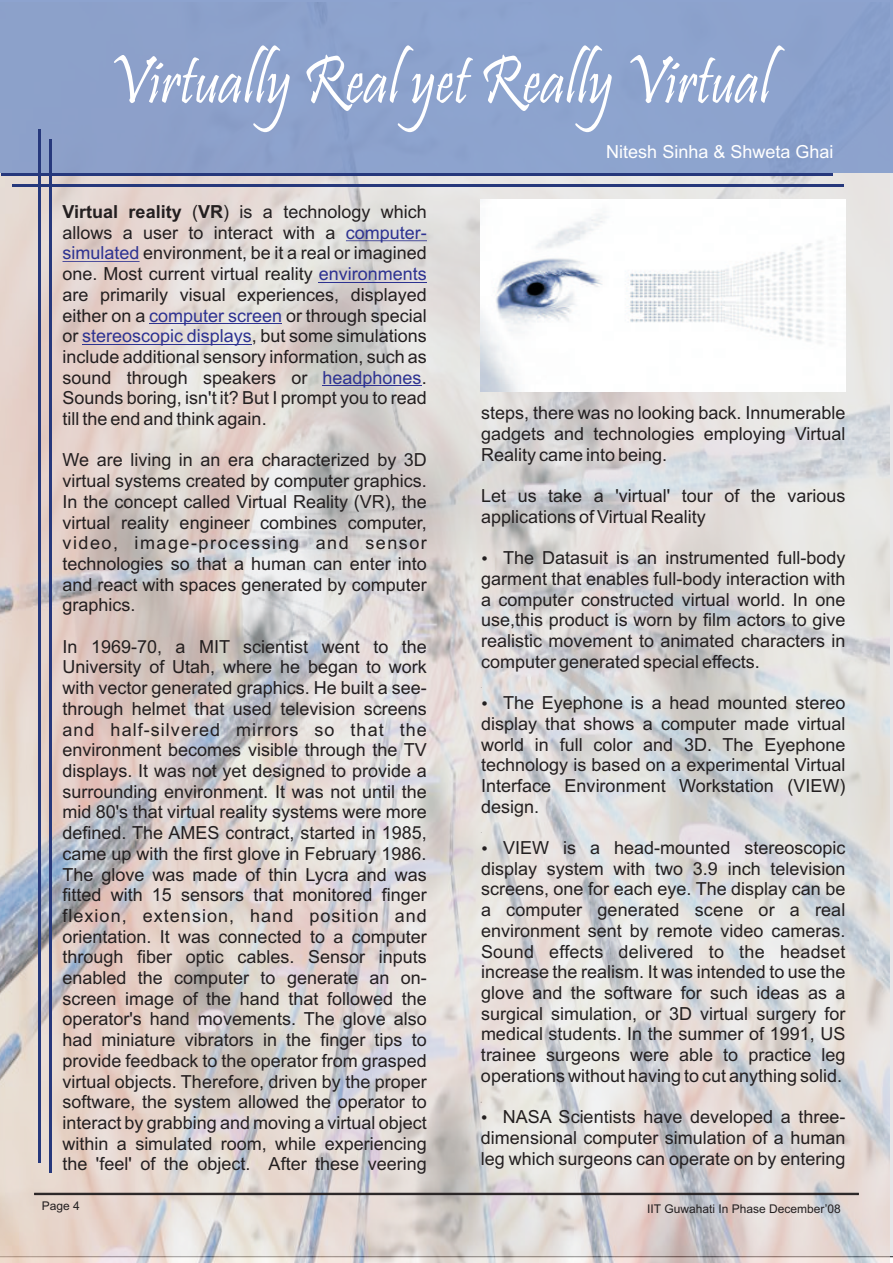
<style>
.page{position:relative;width:893px;height:1263px;background:#fff}
.page>*{position:absolute;margin:0;border:0;box-sizing:border-box;transform-origin:0 0}
.t1{font:69.6px "Pristina";color:#fff;scale:.88 1}
.t2{font:18px/20.7px "Arial";color:#231f20}
.t3{font:18px "Arial";letter-spacing:.06em;color:#231f20}
.t4{font:18px "Arial";color:#fff}
.t5{font:18px "Arial";color:#2d3291}
.t6{font:12px "Arial";color:#231f20}
.s1{font-weight:700}
.s2{color:#2d3291}
</style>
<div class="page">
<img style="left:0;top:173px;width:889px;height:1090px">
<div style="left:0;top:0;width:893px;height:173px;background:#8da2cd"></div>
<hr style="left:34px;top:1193px;width:825px;height:2px;background:#2c2829">
<img style="left:481px;top:200px;width:364px;height:192px">
<hr style="left:49px;top:140px;width:3px;height:1033px;background:#26387c">
<hr style="left:12px;top:184px;width:832px;height:2px;background:#26387c">
<hr style="left:38px;top:129px;width:3px;height:1033px;background:#26387c">
<hr style="left:1px;top:173px;width:832px;height:3px;background:#26387c">
<hr style="left:346px;top:240px;width:81px;height:1px;background:#2d3291">
<hr style="left:63px;top:261px;width:77px;height:1px;background:#2d3291">
<hr style="left:319px;top:282px;width:108px;height:1px;background:#2d3291">
<hr style="left:149px;top:323px;width:133px;height:1px;background:#2d3291">
<hr style="left:82px;top:344px;width:170px;height:1px;background:#2d3291">
<hr style="left:322px;top:385px;width:100px;height:1px;background:#2d3291">
<svg style="left:482px;top:556px;width:5px;height:5px"></svg>
<svg style="left:482px;top:701px;width:5px;height:5px"></svg>
<svg style="left:482px;top:846px;width:5px;height:5px"></svg>
<svg style="left:482px;top:1115px;width:5px;height:5px"></svg>
<h1 class="t1" style="left:108px;top:45px;width:754px">Virtually Real yet Really Virtual</h1>
<p class="t4" style="left:606px;top:145px;width:229px">Nitesh Sinha &amp; Shweta Ghai</p>
<p class="t2" style="left:62px;top:203px;width:366px"><span class="s1">Virtual reality</span> (<span class="s1">VR</span>) is a technology which allows a user to interact with a<br><span class="s2">simulated</span> environment, be it a real or imagined one. Most current virtual reality <span class="s2">environments </span>are primarily visual experiences, displayed either on a <span class="s2">computer screen</span> or through special or <span class="s2">stereoscopic displays</span>, but some simulations include additional sensory information, such as sound through speakers or</p>
<p class="t5" style="left:346px;top:226px;width:83px">computer-</p>
<p class="t2" style="left:63px;top:369px;width:366px;text-align:right"><span class="s2">headphones</span>.<br>Sounds boring, isn't it? But I prompt you to read</p>
<p class="t2" style="left:63px;top:410px;width:206px">till the end and think again.</p>
<p class="t2" style="left:481px;top:404px;width:366px">steps, there was no looking back. Innumerable</p>
<p class="t2" style="left:481px;top:425px;width:366px">gadgets and technologies employing Virtual</p>
<p class="t2" style="left:63px;top:451px;width:366px">We are living in an era characterized by 3D</p>
<p class="t2" style="left:481px;top:446px;width:188px">Reality came into being.</p>
<p class="t2" style="left:63px;top:472px;width:366px">virtual systems created by computer graphics.</p>
<p class="t2" style="left:481px;top:487px;width:366px">Let us take a 'virtual' tour of the various</p>
<p class="t2" style="left:62px;top:493px;width:366px">In the concept called Virtual Reality (VR), the</p>
<p class="t2" style="left:481px;top:508px;width:226px">applications of Virtual Reality</p>
<p class="t2" style="left:62px;top:513px;width:366px">virtual reality engineer combines computer, video, image-processing and sensor</p>
<p class="t2" style="left:503px;top:549px;width:344px">The Datasuit is an instrumented full-body</p>
<p class="t2" style="left:62px;top:555px;width:366px">technologies so that a human can enter into</p>
<p class="t2" style="left:481px;top:570px;width:366px">garment that enables full-body interaction with</p>
<p class="t2" style="left:62px;top:576px;width:366px">and react with spaces generated by computer</p>
<p class="t2" style="left:481px;top:591px;width:366px">a computer constructed virtual world. In one</p>
<p class="t2" style="left:62px;top:596px;width:75px">graphics.</p>
<p class="t2" style="left:481px;top:611px;width:366px">use,this product is worn by film actors to give realistic movement to animated characters in</p>
<p class="t2" style="left:62px;top:638px;width:366px">In 1969-70, a MIT scientist went to the<br>University of Utah, where he began to work</p>
<p class="t2" style="left:481px;top:653px;width:280px">computer generated special effects.</p>
<p class="t2" style="left:62px;top:679px;width:366px">with vector generated graphics. He built a see-</p>
<p class="t2" style="left:62px;top:700px;width:366px">through helmet that used television screens</p>
<p class="t3" style="left:62px;top:722px;width:366px">and half-silvered mirrors so that the</p>
<p class="t2" style="left:62px;top:741px;width:366px">environment becomes visible through the TV</p>
<p class="t2" style="left:62px;top:762px;width:366px">displays. It was not yet designed to provide a</p>
<p class="t2" style="left:62px;top:783px;width:366px">surrounding environment. It was not until the mid 80's that virtual reality systems were more</p>
<p class="t2" style="left:503px;top:694px;width:344px">The Eyephone is a head mounted stereo</p>
<p class="t2" style="left:481px;top:715px;width:366px">display that shows a computer made virtual</p>
<p class="t2" style="left:481px;top:735px;width:366px">world in full color and 3D. The Eyephone</p>
<p class="t2" style="left:481px;top:756px;width:366px">technology is based on a experimental Virtual</p>
<p class="t2" style="left:481px;top:777px;width:366px">Interface Environment Workstation (VIEW)</p>
<p class="t2" style="left:481px;top:798px;width:60px">design.</p>
<p class="t2" style="left:62px;top:824px;width:366px">defined. The AMES contract, started in 1985,</p>
<p class="t2" style="left:62px;top:845px;width:366px">came up with the first glove in February 1986.</p>
<p class="t2" style="left:62px;top:865px;width:366px">The glove was made of thin Lycra and was</p>
<p class="t2" style="left:62px;top:886px;width:366px">fitted with 15 sensors that monitored finger</p>
<p class="t3" style="left:62px;top:909px;width:366px">flexion, extension, hand position and</p>
<p class="t2" style="left:62px;top:927px;width:366px">orientation. It was connected to a computer</p>
<p class="t2" style="left:62px;top:948px;width:366px">through fiber optic cables. Sensor inputs</p>
<p class="t2" style="left:62px;top:969px;width:366px">enabled the computer to generate an on-</p>
<p class="t2" style="left:62px;top:990px;width:366px">screen image of the hand that followed the</p>
<p class="t2" style="left:62px;top:1010px;width:366px">operator's hand movements. The glove also</p>
<p class="t2" style="left:62px;top:1031px;width:366px">had miniature vibrators in the finger tips to</p>
<p class="t2" style="left:62px;top:1052px;width:366px">provide feedback to the operator from grasped</p>
<p class="t2" style="left:62px;top:1072px;width:366px">virtual objects. Therefore, driven by the proper software, the system allowed the operator to</p>
<p class="t2" style="left:62px;top:1114px;width:366px">interact by grabbing and moving a virtual object within</p>
<p class="t2" style="left:117px;top:1134px;width:311px">a simulated room, while experiencing</p>
<p class="t2" style="left:62px;top:1155px;width:366px">the 'feel' of the object. After these veering</p>
<p class="t2" style="left:503px;top:839px;width:344px">VIEW is a head-mounted stereoscopic</p>
<p class="t2" style="left:481px;top:860px;width:366px">display system with two 3.9 inch television</p>
<p class="t2" style="left:481px;top:880px;width:366px">screens, one for each eye. The display can be</p>
<p class="t2" style="left:481px;top:901px;width:366px">a computer generated scene or a real</p>
<p class="t2" style="left:481px;top:922px;width:366px">environment sent by remote video cameras.</p>
<p class="t2" style="left:481px;top:942px;width:366px">Sound effects delivered to the headset</p>
<p class="t2" style="left:481px;top:963px;width:366px">increase the realism. It was intended to use the</p>
<p class="t2" style="left:481px;top:984px;width:366px">glove and the software for such ideas as a</p>
<p class="t2" style="left:481px;top:1005px;width:366px">surgical simulation, or 3D virtual surgery for</p>
<p class="t2" style="left:481px;top:1025px;width:366px">medical students. In the summer of 1991, US</p>
<p class="t2" style="left:481px;top:1046px;width:366px">trainee surgeons were able to practice leg</p>
<p class="t2" style="left:481px;top:1067px;width:363px">operations without having to cut anything solid.</p>
<p class="t2" style="left:503px;top:1108px;width:344px">NASA Scientists have developed a three-</p>
<p class="t2" style="left:481px;top:1129px;width:366px">dimensional computer simulation of a human</p>
<p class="t2" style="left:481px;top:1149px;width:366px">leg which surgeons can operate on by entering</p>
<p class="t6" style="left:42px;top:1201px;width:40px">Page 4</p>
<p class="t6" style="left:647px;top:1204px;width:195px">IIT Guwahati In Phase December’08</p>
</div>
